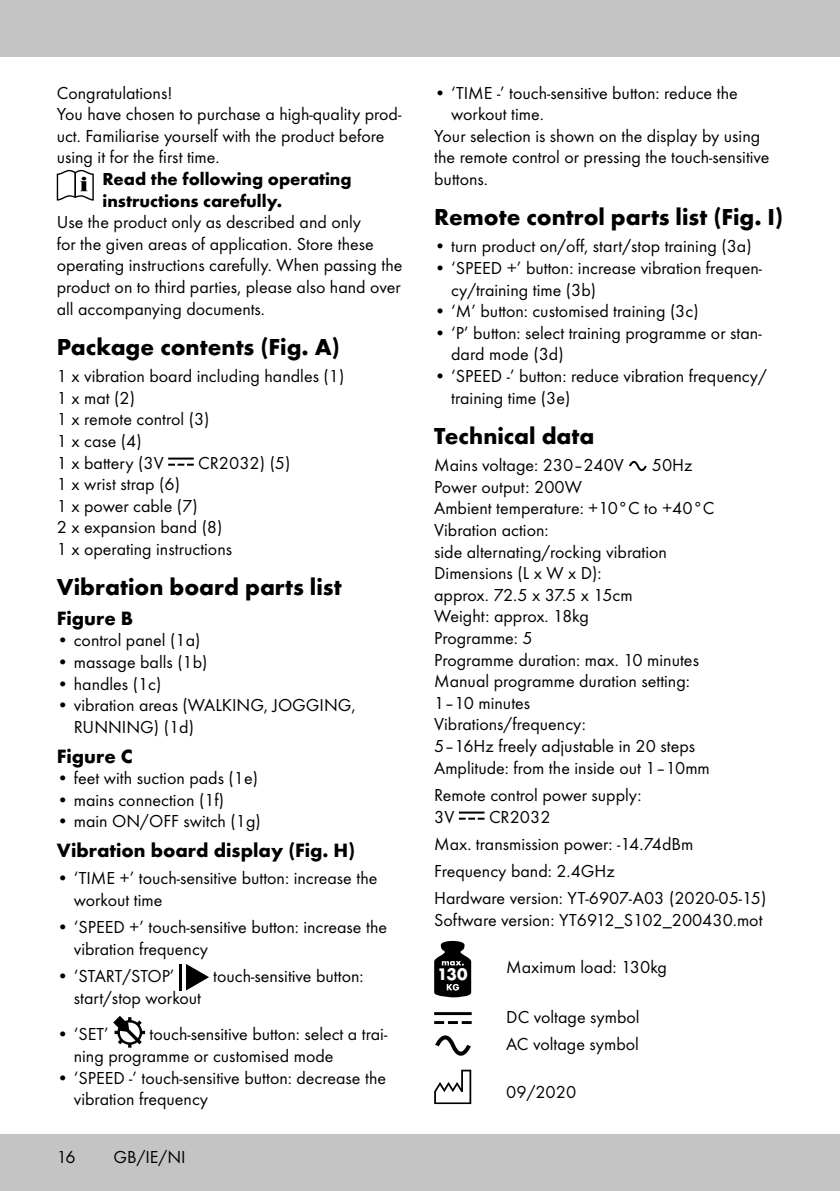
<style>
.page{position:relative;width:840px;height:1191px;background:#fff}
.page>*{position:absolute;margin:0;border:0;box-sizing:border-box;transform-origin:0 0}
.t1{font:700 24px "Futura TOT";color:#000}
.t2{font:700 20px "Futura TOT";color:#000}
.t3{font:18px/21.6px "Futura TOT Boo";color:#000}
.t4{font:700 18px/21.6px "Futura TOT";color:#000}
.t5{font:700 17.4px "Futura TOT";color:#fff}
</style>
<div class="page">
<div style="left:0;top:1134px;width:839px;height:57px;background:#c5c4c4"></div>
<div style="left:0;top:0;width:839px;height:57px;background:#c5c4c4"></div>
<svg style="left:57px;top:170px;width:37px;height:31px"></svg>
<hr style="left:168px;top:457px;width:26px;height:2px;background:#000">
<svg style="left:168px;top:464px;width:26px;height:2px"></svg>
<svg style="left:186px;top:964px;width:23px;height:26px"></svg>
<hr style="left:179px;top:964px;width:2px;height:26px;background:#000">
<svg style="left:113px;top:1016px;width:32px;height:31px"></svg>
<svg style="left:629px;top:461px;width:17px;height:10px"></svg>
<hr style="left:458px;top:811px;width:26px;height:2px;background:#000">
<svg style="left:458px;top:817px;width:26px;height:2px"></svg>
<svg style="left:434px;top:941px;width:37px;height:56px;background:#333"></svg>
<hr style="left:434px;top:1012px;width:37px;height:3px;background:#000">
<svg style="left:434px;top:1021px;width:37px;height:3px"></svg>
<svg style="left:435px;top:1035px;width:35px;height:20px"></svg>
<svg style="left:434px;top:1069px;width:37px;height:35px"></svg>
<p class="t3" style="left:57px;top:82px;width:346px">Congratulations!<br>You have chosen to purchase a high-quality prod&shy;uct. Familiarise yourself with the product before using it for the first time.</p>
<p class="t4" style="left:102px;top:168px;width:250px">Read the following operating instructions carefully.</p>
<p class="t3" style="left:57px;top:211px;width:347px">Use the product only as described and only<br>for the given areas of application. Store these operating instructions carefully. When passing the product on to third parties, please also hand over all accompanying documents.</p>
<h1 class="t1" style="left:57px;top:332px;width:284px">Package contents (Fig. A)</h1>
<p class="t3" style="left:57px;top:365px;width:289px">1 x vibration board including handles (1)<br>1 x mat (2)<br>1 x remote control (3)<br>1 x case (4)<br>1 x battery (3V</p>
<p class="t3" style="left:198px;top:451px;width:94px">CR2032) (5)</p>
<p class="t3" style="left:57px;top:473px;width:177px">1 x wrist strap (6)<br>1 x power cable (7)<br>2 x expansion band (8)<br>1 x operating instructions</p>
<h1 class="t1" style="left:57px;top:572px;width:286px">Vibration board parts list</h1>
<p class="t2" style="left:57px;top:605px;width:78px">Figure B</p>
<p class="t3" style="left:57px;top:629px;width:145px">• control panel (1a)</p>
<p class="t3" style="left:57px;top:651px;width:152px">• massage balls (1b)</p>
<p class="t3" style="left:57px;top:672px;width:106px">• handles (1c)</p>
<p class="t3" style="left:74px;top:694px;width:283px;text-indent:-17px">• vibration areas (WALKING, JOGGING,<br>RUNNING) (1d)</p>
<p class="t2" style="left:57px;top:743px;width:77px">Figure C</p>
<p class="t3" style="left:57px;top:767px;width:202px">• feet with suction pads (1e)</p>
<p class="t3" style="left:57px;top:789px;width:169px">• mains connection (1f)</p>
<p class="t3" style="left:57px;top:810px;width:205px">• main ON/OFF switch (1g)</p>
<p class="t2" style="left:57px;top:838px;width:300px">Vibration board display (Fig. H)</p>
<p class="t3" style="left:74px;top:867px;width:305px;text-indent:-17px">• ‘TIME +’ touch-sensitive button: increase the workout time</p>
<p class="t3" style="left:74px;top:916px;width:315px;text-indent:-17px">• ‘SPEED +’ touch-sensitive button: increase the vibration frequency</p>
<p class="t3" style="left:57px;top:965px;width:119px">• ‘START/STOP’</p>
<p class="t3" style="left:213px;top:965px;width:152px">touch-sensitive button:</p>
<p class="t3" style="left:74px;top:986px;width:129px">start/stop workout</p>
<p class="t3" style="left:57px;top:1023px;width:53px">• ‘SET’</p>
<p class="t3" style="left:74px;top:1023px;width:315px;text-indent:76px">touch-sensitive button: select a trai&shy;ning programme or customised mode</p>
<p class="t3" style="left:74px;top:1066px;width:314px;text-indent:-17px">• ‘SPEED -’ touch-sensitive button: decrease the vibration frequency</p>
<p class="t3" style="left:57px;top:1146px;width:20px">16</p>
<p class="t3" style="left:113px;top:1146px;width:74px">GB/IE/NI</p>
<p class="t3" style="left:434px;top:82px;width:305px">• ‘TIME -’ touch-sensitive button: reduce the</p>
<p class="t3" style="left:451px;top:103px;width:94px">workout time.</p>
<p class="t3" style="left:434px;top:125px;width:327px">Your selection is shown on the display by using</p>
<p class="t3" style="left:434px;top:146px;width:337px">the remote control or pressing the touch-sensitive</p>
<p class="t3" style="left:434px;top:168px;width:55px">buttons.</p>
<h1 class="t1" style="left:434px;top:202px;width:350px">Remote control parts list (Fig. I)</h1>
<p class="t3" style="left:434px;top:235px;width:319px">• turn product on/off, start/stop training (3a)</p>
<p class="t3" style="left:451px;top:257px;width:312px;text-indent:-17px">• ‘SPEED +’ button: increase vibration frequen&shy;cy/training time (3b)</p>
<p class="t3" style="left:434px;top:300px;width:266px">• ‘M’ button: customised training (3c)</p>
<p class="t3" style="left:451px;top:322px;width:312px;text-indent:-17px">• ‘P’ button: select training programme or stan&shy;dard mode (3d)</p>
<p class="t3" style="left:451px;top:365px;width:317px;text-indent:-17px">• ‘SPEED -’ button: reduce vibration frequency/ training time (3e)</p>
<h1 class="t1" style="left:434px;top:421px;width:162px">Technical data</h1>
<p class="t3" style="left:434px;top:454px;width:191px">Mains voltage: 230–240V</p>
<p class="t3" style="left:651px;top:454px;width:42px">50Hz</p>
<p class="t3" style="left:434px;top:476px;width:282px">Power output: 200W<br>Ambient temperature: +10°C to +40°C<br>Vibration action:<br>side alternating/rocking vibration<br>Dimensions (L x W x D):<br>approx. 72.5 x 37.5 x 15cm<br>Weight: approx. 18kg<br>Programme: 5<br>Programme duration: max. 10 minutes<br>Manual programme duration setting:<br>1–10 minutes<br>Vibrations/frequency:<br>5–16Hz freely adjustable in 20 steps<br>Amplitude: from the inside out 1–10mm</p>
<p class="t3" style="left:434px;top:784px;width:209px">Remote control power supply:<br>3V</p>
<p class="t3" style="left:434px;top:803px;width:333px;line-height:27.2px;text-indent:55px">CR2032<br>Max. transmission power: -14.74dBm<br>Frequency band: 2.4GHz<br>Hardware version: YT-6907-A03 (2020-05-15)</p>
<p class="t3" style="left:434px;top:909px;width:330px">Software version: YT6912_S102_200430.mot</p>
<p class="t5" style="left:437px;top:963px;width:32px">130</p>
<p class="t3" style="left:506px;top:955px;width:162px">Maximum load: 130kg</p>
<p class="t3" style="left:506px;top:1003px;width:135px;line-height:27.2px">DC voltage symbol<br>AC voltage symbol</p>
<p class="t3" style="left:506px;top:1081px;width:71px">09/2020</p>
</div>
